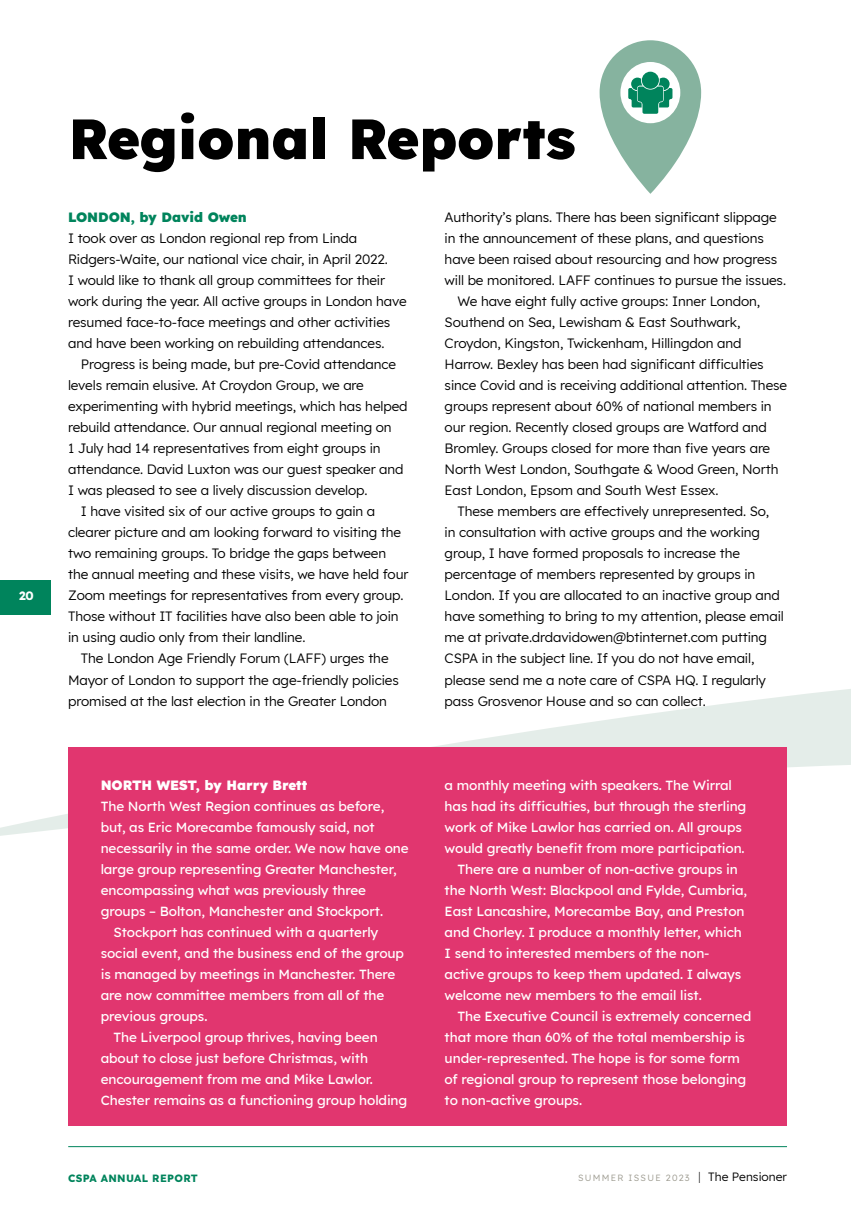
<style>
.page{position:relative;width:851px;height:1221px;background:#fff}
.page>*{position:absolute;margin:0;border:0;box-sizing:border-box;transform-origin:0 0}
.t1{font:900 56.55px "Lexend";letter-spacing:-.005em;color:#000}
.t2{font:13.5px/21px "Lexend";letter-spacing:-.005em;color:#000}
.t3{font:500 13.5px "Lexend";letter-spacing:-.005em;color:#fff}
.t4{font:900 13.5px "Lexend";letter-spacing:-.005em;color:#fff}
.t5{font:900 13.5px "Lexend";letter-spacing:-.005em;color:#00845c}
.t6{font:700 12px "Lexend";color:#fff}
.t7{font:700 10.5px "Lexend";letter-spacing:.03em;color:#00845c}
.t8{font:9px "Lexend";letter-spacing:.14em;color:#9c9a8f}
.s1{font-family:"Shift";font-weight:300;font-size:12px;color:#000}
.s2{font-size:12px;color:#000}
</style>
<div class="page">
<svg style="left:0;top:689px;width:850px;height:459px"></svg>
<hr style="left:68px;top:1146px;width:718px;height:1px;background:#00845c">
<div style="left:0;top:580px;width:51px;height:34px;background:#00845c"></div>
<div style="left:68px;top:747px;width:719px;height:378px;background:#e1366f"></div>
<svg style="left:599px;top:40px;width:102px;height:154px"></svg>
<p class="t6" style="left:19px;top:586px;width:16px">20</p>
<h1 class="t1" style="left:68px;top:98px;width:508px">Regional Reports</h1>
<p class="t5" style="left:68px;top:207px;width:180px">LONDON, by David Owen</p>
<p class="t2" style="left:68px;top:227px;width:340px">I took over as London regional rep from Linda Ridgers-Waite, our national vice chair, in April 2022.<br>I would like to thank all group committees for their work during the year. All active groups in London have resumed face-to-face meetings and other activities and have been working on rebuilding attendances.</p>
<p class="t2" style="left:81px;top:353px;width:316px">Progress is being made, but pre-Covid attendance</p>
<p class="t2" style="left:68px;top:374px;width:297px">levels remain elusive. At Croydon Group, we are</p>
<p class="t2" style="left:68px;top:395px;width:341px">experimenting with hybrid meetings, which has helped</p>
<p class="t2" style="left:68px;top:416px;width:325px">rebuild attendance. Our annual regional meeting on</p>
<p class="t2" style="left:68px;top:437px;width:314px">1 July had 14 representatives from eight groups in</p>
<p class="t2" style="left:68px;top:458px;width:337px">attendance. David Luxton was our guest speaker and</p>
<p class="t2" style="left:68px;top:479px;width:301px">I was pleased to see a lively discussion develop.</p>
<p class="t2" style="left:81px;top:500px;width:296px">I have visited six of our active groups to gain a</p>
<p class="t2" style="left:68px;top:521px;width:334px">clearer picture and am looking forward to visiting the</p>
<p class="t2" style="left:68px;top:542px;width:319px">two remaining groups. To bridge the gaps between</p>
<p class="t2" style="left:68px;top:563px;width:342px">the annual meeting and these visits, we have held four</p>
<p class="t2" style="left:68px;top:584px;width:337px">Zoom meetings for representatives from every group.</p>
<p class="t2" style="left:68px;top:605px;width:332px">Those without IT facilities have also been able to join</p>
<p class="t2" style="left:68px;top:626px;width:239px">in using audio only from their landline.</p>
<p class="t2" style="left:81px;top:647px;width:309px">The London Age Friendly Forum (LAFF) urges the</p>
<p class="t2" style="left:68px;top:668px;width:332px">Mayor of London to support the age-friendly policies</p>
<p class="t2" style="left:68px;top:689px;width:320px">promised at the last election in the Greater London</p>
<p class="t2" style="left:444px;top:206px;width:334px">Authority’s plans. There has been significant slippage</p>
<p class="t2" style="left:444px;top:227px;width:320px">in the announcement of these plans, and questions</p>
<p class="t2" style="left:444px;top:248px;width:334px">have been raised about resourcing and how progress</p>
<p class="t2" style="left:444px;top:269px;width:343px">will be monitored. LAFF continues to pursue the issues.</p>
<p class="t2" style="left:457px;top:290px;width:304px">We have eight fully active groups: Inner London,</p>
<p class="t2" style="left:444px;top:311px;width:297px">Southend on Sea, Lewisham &amp; East Southwark,</p>
<p class="t2" style="left:444px;top:332px;width:298px">Croydon, Kingston, Twickenham, Hillingdon and</p>
<p class="t2" style="left:444px;top:353px;width:320px">Harrow. Bexley has been had significant difficulties</p>
<p class="t2" style="left:444px;top:374px;width:344px">since Covid and is receiving additional attention. These</p>
<p class="t2" style="left:444px;top:395px;width:328px">groups represent about 60% of national members in</p>
<p class="t2" style="left:444px;top:416px;width:324px">our region. Recently closed groups are Watford and</p>
<p class="t2" style="left:444px;top:437px;width:327px">Bromley. Groups closed for more than five years are</p>
<p class="t2" style="left:444px;top:458px;width:335px">North West London, Southgate &amp; Wood Green, North</p>
<p class="t2" style="left:444px;top:479px;width:275px">East London, Epsom and South West Essex.</p>
<p class="t2" style="left:457px;top:500px;width:313px">These members are effectively unrepresented. So,</p>
<p class="t2" style="left:444px;top:521px;width:317px">in consultation with active groups and the working</p>
<p class="t2" style="left:444px;top:542px;width:297px">group, I have formed proposals to increase the</p>
<p class="t2" style="left:444px;top:563px;width:312px">percentage of members represented by groups in</p>
<p class="t2" style="left:444px;top:584px;width:337px">London. If you are allocated to an inactive group and</p>
<p class="t2" style="left:444px;top:605px;width:341px">have something to bring to my attention, please email</p>
<p class="t2" style="left:444px;top:626px;width:324px">me at private.drdavidowen@btinternet.com putting</p>
<p class="t2" style="left:444px;top:647px;width:311px">CSPA in the subject line. If you do not have email,</p>
<p class="t2" style="left:444px;top:668px;width:323px">please send me a note care of CSPA HQ. I regularly</p>
<p class="t2" style="left:444px;top:689px;width:263px">pass Grosvenor House and so can collect.</p>
<p class="t4" style="left:101px;top:775px;width:208px">NORTH WEST, by Harry Brett</p>
<p class="t3" style="left:101px;top:796px;width:285px">The North West Region continues as before,</p>
<p class="t3" style="left:101px;top:817px;width:275px">but, as Eric Morecambe famously said, not</p>
<p class="t3" style="left:101px;top:838px;width:309px">necessarily in the same order. We now have one</p>
<p class="t3" style="left:101px;top:859px;width:297px">large group representing Greater Manchester,</p>
<p class="t3" style="left:101px;top:880px;width:267px">encompassing what was previously three</p>
<p class="t3" style="left:101px;top:901px;width:284px">groups – Bolton, Manchester and Stockport.</p>
<p class="t3" style="left:113px;top:922px;width:266px">Stockport has continued with a quarterly</p>
<p class="t3" style="left:101px;top:943px;width:305px">social event, and the business end of the group</p>
<p class="t3" style="left:101px;top:964px;width:296px">is managed by meetings in Manchester. There</p>
<p class="t3" style="left:101px;top:985px;width:285px">are now committee members from all of the</p>
<p class="t3" style="left:101px;top:1006px;width:108px">previous groups.</p>
<p class="t3" style="left:113px;top:1027px;width:266px">The Liverpool group thrives, having been</p>
<p class="t3" style="left:101px;top:1048px;width:269px">about to close just before Christmas, with</p>
<p class="t3" style="left:101px;top:1069px;width:273px">encouragement from me and Mike Lawlor.</p>
<p class="t3" style="left:101px;top:1090px;width:308px">Chester remains as a functioning group holding</p>
<p class="t3" style="left:444px;top:775px;width:289px">a monthly meeting with speakers. The Wirral</p>
<p class="t3" style="left:444px;top:796px;width:303px">has had its difficulties, but through the sterling</p>
<p class="t3" style="left:444px;top:817px;width:299px">work of Mike Lawlor has carried on. All groups</p>
<p class="t3" style="left:444px;top:838px;width:301px">would greatly benefit from more participation.</p>
<p class="t3" style="left:457px;top:859px;width:282px">There are a number of non-active groups in</p>
<p class="t3" style="left:444px;top:880px;width:304px">the North West: Blackpool and Fylde, Cumbria,</p>
<p class="t3" style="left:444px;top:901px;width:301px">East Lancashire, Morecambe Bay, and Preston</p>
<p class="t3" style="left:444px;top:922px;width:299px">and Chorley. I produce a monthly letter, which</p>
<p class="t3" style="left:444px;top:943px;width:266px">I send to interested members of the non-</p>
<p class="t3" style="left:444px;top:964px;width:298px">active groups to keep them updated. I always</p>
<p class="t3" style="left:444px;top:985px;width:258px">welcome new members to the email list.</p>
<p class="t3" style="left:457px;top:1006px;width:295px">The Executive Council is extremely concerned</p>
<p class="t3" style="left:444px;top:1027px;width:302px">that more than 60% of the total membership is</p>
<p class="t3" style="left:444px;top:1048px;width:297px">under-represented. The hope is for some form</p>
<p class="t3" style="left:444px;top:1069px;width:303px">of regional group to represent those belonging</p>
<p class="t3" style="left:444px;top:1090px;width:139px">to non-active groups.</p>
<p class="t7" style="left:68px;top:1169px;width:131px">CSPA ANNUAL REPORT</p>
<p class="t8" style="left:578px;top:1171px;width:210px">SUMMER ISSUE 2023 <span class="s1">|</span> <span class="s2">The Pensioner</span></p>
</div>
